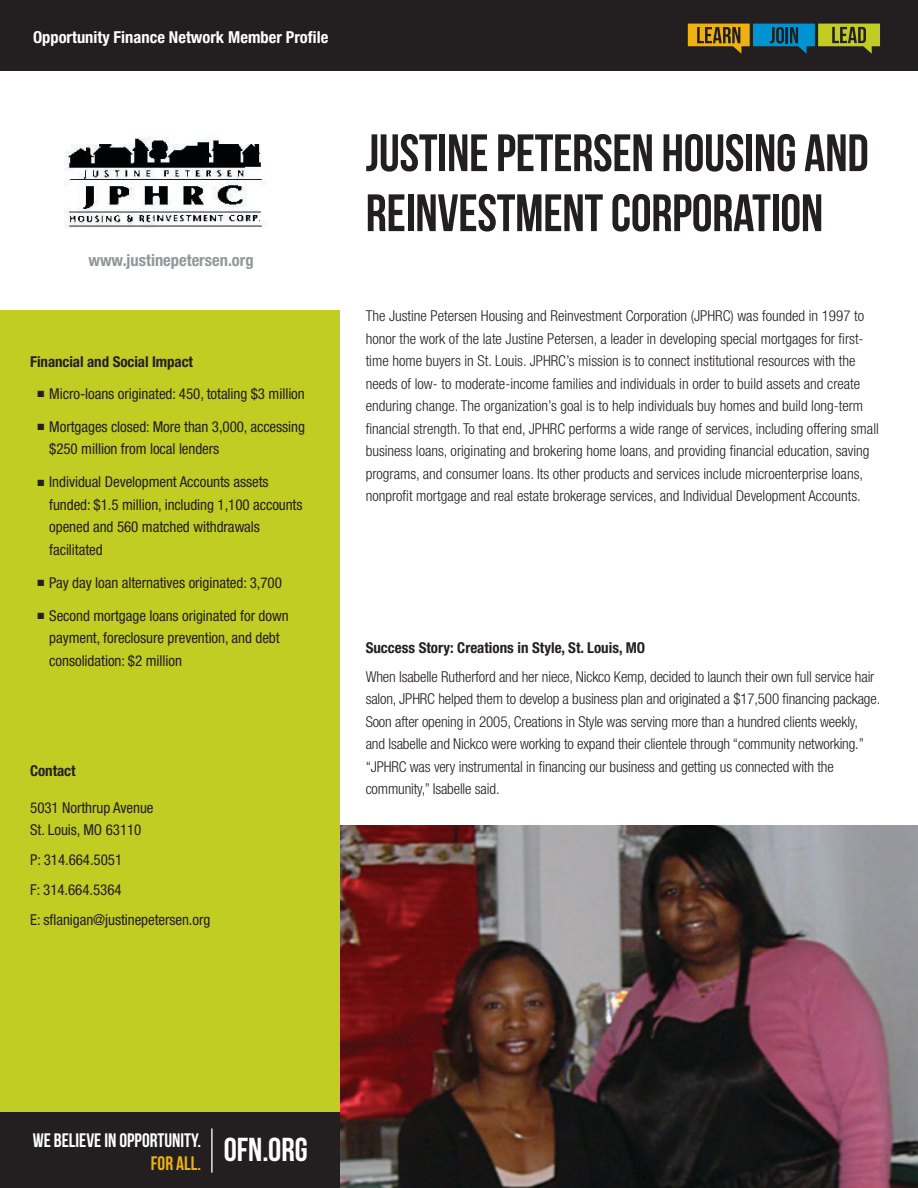
<style>
.page{position:relative;width:918px;height:1188px;background:#fff}
.page>*{position:absolute;margin:0;border:0;box-sizing:border-box;transform-origin:0 0}
.t1{font:52.5px/60px "Bebas Neue";letter-spacing:-.005em;color:#231f20}
.t2{font:19.5px/23.4px "Bebas Neue";color:#fff}
.t3{font:700 condensed 16.5px "Helvetica Neue LT Std";color:#fff}
.t4{font:700 condensed 16.5px "Helvetica Neue LT Std";color:#949698}
.t5{font:300 condensed 15px/22.5px "Helvetica Neue LT Std";color:#231f20}
.t6{font:condensed 15px/22.5px "Helvetica Neue LT Std";letter-spacing:-.005em;color:#231f20}
.t7{font:700 condensed 15px "Helvetica Neue LT Std";color:#231f20}
.s1{color:#eeb210}
</style>
<div class="page">
<img style="left:339px;top:825px;width:579px;height:363px">
<img style="left:65px;top:137px;width:201px;height:91px">
<div style="left:0;top:311px;width:339px;height:877px;background:#c2cd23"></div>
<div style="left:0;top:0;width:918px;height:70px;background:#231f20"></div>
<svg style="left:688px;top:24px;width:192px;height:30px"></svg>
<div style="left:0;top:1112px;width:339px;height:76px;background:#231f20"></div>
<hr style="left:211px;top:1128px;width:2px;height:45px;background:#fff">
<p class="t3" style="left:33px;top:27px;width:297px">Opportunity Finance Network Member Profile</p>
<p class="t4" style="left:88px;top:250px;width:167px">www.justinepetersen.org</p>
<p class="t7" style="left:30px;top:353px;width:164px">Financial and Social Impact</p>
<p class="t6" style="left:38px;top:382px;width:269px">■ Micro-loans originated: 450, totaling $3 million</p>
<p class="t6" style="left:49px;top:415px;width:257px;text-indent:-12px">■ Mortgages closed: More than 3,000, accessing $250 million from local lenders</p>
<p class="t6" style="left:49px;top:470px;width:255px;text-indent:-12px">■ Individual Development Accounts assets funded: $1.5 million, including 1,100 accounts opened and 560 matched withdrawals facilitated</p>
<p class="t6" style="left:38px;top:571px;width:246px">■ Pay day loan alternatives originated: 3,700</p>
<p class="t6" style="left:49px;top:604px;width:241px;text-indent:-12px">■ Second mortgage loans originated for down payment, foreclosure prevention, and debt consolidation: $2 million</p>
<p class="t7" style="left:30px;top:762px;width:47px">Contact</p>
<p class="t6" style="left:30px;top:796px;width:125px">5031 Northrup Avenue<br>St. Louis, MO 63110</p>
<p class="t6" style="left:30px;top:845px;width:182px;line-height:30px">P: 314.664.5051<br>F: 314.664.5364<br>E: sflanigan@justinepetersen.org</p>
<h1 class="t1" style="left:366px;top:122px;width:505px">JUSTINE PETERSEN HOUSING AND<br>REINVESTMENT CORPORATION</h1>
<p class="t5" style="left:366px;top:305px;width:515px">The Justine Petersen Housing and Reinvestment Corporation (JPHRC) was founded in 1997 to honor the work of the late Justine Petersen, a leader in developing special mortgages for first&shy;time home buyers in St. Louis. JPHRC’s mission is to connect institutional resources with the needs of low- to moderate-income families and individuals in order to build assets and create enduring change. The organization’s goal is to help individuals buy homes and build long-term financial strength. To that end, JPHRC performs a wide range of services, including offering small business loans, originating and brokering home loans, and providing financial education, saving programs, and consumer loans. Its other products and services include microenterprise loans, nonprofit mortgage and real estate brokerage services, and Individual Development Accounts.</p>
<p class="t7" style="left:366px;top:639px;width:281px">Success Story: Creations in Style, St. Louis, MO</p>
<p class="t5" style="left:366px;top:665px;width:516px">When Isabelle Rutherford and her niece, Nickco Kemp, decided to launch their own full service hair salon, JPHRC helped them to develop a business plan and originated a $17,500 financing package.<br>Soon after opening in 2005, Creations in Style was serving more than a hundred clients weekly, and Isabelle and Nickco were working to expand their clientele through “community networking.” “JPHRC was very instrumental in financing our business and getting us connected with the community,” Isabelle said.</p>
<h2 class="t2" style="left:151px;top:1128px;width:158px;text-indent:-118px">WE BELIEVE IN OPPORTUNITY.<br><span class="s1">FOR ALL.</span> <sup>OFN.ORG</sup></h2>
</div>
